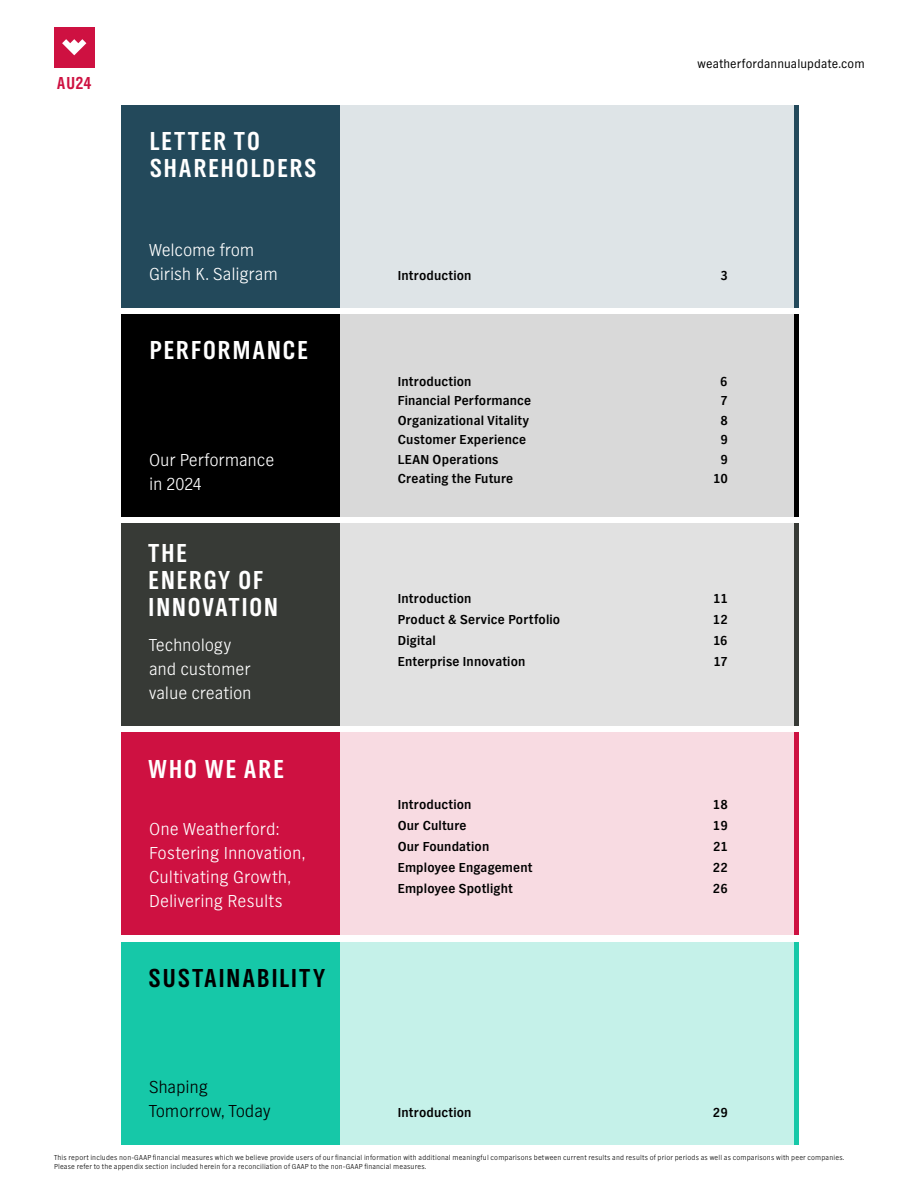
<style>
.page{position:relative;width:918px;height:1188px;background:#fff}
.page>*{position:absolute;margin:0;border:0;box-sizing:border-box;transform-origin:0 0}
.t1{font:27px/27px "TV Nord EF Bold Con";letter-spacing:.08em;color:#fff}
.t2{font:27px "TV Nord EF Bold Con";letter-spacing:.09em;color:#000}
.t3{font:300 18px/24px "TV Nord EF";color:#fff}
.t4{font:300 18px/24px "TV Nord EF";letter-spacing:-.005em;color:#000}
.t5{font:18px "TV Nord EF Bold Con";color:#ce1141}
.t6{font:700 13.5px "TV Nord EF";letter-spacing:.01em;color:#000}
.t7{font:12.75px "TV Nord EF";letter-spacing:.01em;color:#000}
.t8{font:300 7.5px/9px "TV Nord EF";letter-spacing:.025em;color:#000}
</style>
<div class="page">
<div style="left:54px;top:27px;width:40px;height:41px;background:#ce1141"></div>
<svg style="left:62px;top:39px;width:24px;height:16px"></svg>
<div style="left:340px;top:523px;width:455px;height:203px;background:#e1e1e1"></div>
<div style="left:340px;top:314px;width:455px;height:203px;background:#d9d9d9"></div>
<div style="left:340px;top:105px;width:455px;height:202px;background:#dee4e7"></div>
<div style="left:340px;top:733px;width:455px;height:202px;background:#f8dbe2"></div>
<div style="left:340px;top:942px;width:455px;height:202px;background:#c5f1e9"></div>
<div style="left:121px;top:105px;width:219px;height:202px;background:#23495b"></div>
<hr style="left:795px;top:105px;width:4px;height:202px;background:#23495b">
<div style="left:121px;top:314px;width:219px;height:203px;background:#000"></div>
<hr style="left:795px;top:314px;width:4px;height:203px;background:#000">
<div style="left:121px;top:523px;width:219px;height:203px;background:#373a36"></div>
<hr style="left:795px;top:523px;width:4px;height:203px;background:#373a36">
<div style="left:121px;top:733px;width:219px;height:202px;background:#ce1141"></div>
<hr style="left:795px;top:733px;width:4px;height:202px;background:#ce1141">
<div style="left:121px;top:942px;width:219px;height:202px;background:#16c8a8"></div>
<hr style="left:795px;top:942px;width:4px;height:202px;background:#16c8a8">
<h2 class="t5" style="left:57px;top:73px;width:36px">AU24</h2>
<h1 class="t1" style="left:150px;top:128px;width:168px">LETTER TO<br>SHAREHOLDERS</h1>
<h2 class="t3" style="left:149px;top:239px;width:130px">Welcome from<br>Girish K. Saligram</h2>
<h1 class="t1" style="left:150px;top:337px;width:159px">PERFORMANCE</h1>
<h2 class="t3" style="left:149px;top:448px;width:127px">Our Performance in 2024</h2>
<h1 class="t1" style="left:149px;top:540px;width:131px">THE<br>ENERGY OF<br>INNOVATION</h1>
<h2 class="t3" style="left:149px;top:633px;width:104px">Technology and customer value creation</h2>
<h1 class="t1" style="left:149px;top:756px;width:137px">WHO WE ARE</h1>
<h2 class="t3" style="left:149px;top:818px;width:158px">One Weatherford:<br>Fostering Innovation,<br>Cultivating Growth,<br>Delivering Results</h2>
<h1 class="t2" style="left:149px;top:962px;width:178px">SUSTAINABILITY</h1>
<h2 class="t4" style="left:149px;top:1075px;width:123px">Shaping<br>Tomorrow, Today</h2>
<h3 class="t7" style="left:698px;top:56px;width:169px">weatherfordannualupdate.com</h3>
<h3 class="t6" style="left:398px;top:268px;width:75px">Introduction</h3>
<h3 class="t6" style="left:720px;top:268px;width:9px">3</h3>
<h3 class="t6" style="left:398px;top:374px;width:75px">Introduction</h3>
<h3 class="t6" style="left:720px;top:374px;width:9px">6</h3>
<h3 class="t6" style="left:398px;top:393px;width:135px">Financial Performance</h3>
<h3 class="t6" style="left:720px;top:393px;width:9px">7</h3>
<h3 class="t6" style="left:398px;top:413px;width:133px">Organizational Vitality</h3>
<h3 class="t6" style="left:720px;top:413px;width:9px">8</h3>
<h3 class="t6" style="left:398px;top:432px;width:130px">Customer Experience</h3>
<h3 class="t6" style="left:720px;top:432px;width:9px">9</h3>
<h3 class="t6" style="left:398px;top:452px;width:102px">LEAN Operations</h3>
<h3 class="t6" style="left:720px;top:452px;width:9px">9</h3>
<h3 class="t6" style="left:398px;top:471px;width:117px">Creating the Future</h3>
<h3 class="t6" style="left:713px;top:471px;width:16px">10</h3>
<h3 class="t6" style="left:398px;top:591px;width:75px">Introduction</h3>
<h3 class="t6" style="left:713px;top:591px;width:16px">11</h3>
<h3 class="t6" style="left:398px;top:612px;width:164px">Product &amp; Service Portfolio</h3>
<h3 class="t6" style="left:713px;top:612px;width:16px">12</h3>
<h3 class="t6" style="left:398px;top:633px;width:40px">Digital</h3>
<h3 class="t6" style="left:713px;top:633px;width:16px">16</h3>
<h3 class="t6" style="left:398px;top:654px;width:129px">Enterprise Innovation</h3>
<h3 class="t6" style="left:713px;top:654px;width:16px">17</h3>
<h3 class="t6" style="left:398px;top:797px;width:75px">Introduction</h3>
<h3 class="t6" style="left:713px;top:797px;width:16px">18</h3>
<h3 class="t6" style="left:398px;top:818px;width:70px">Our Culture</h3>
<h3 class="t6" style="left:713px;top:818px;width:16px">19</h3>
<h3 class="t6" style="left:398px;top:839px;width:93px">Our Foundation</h3>
<h3 class="t6" style="left:713px;top:839px;width:16px">21</h3>
<h3 class="t6" style="left:398px;top:860px;width:136px">Employee Engagement</h3>
<h3 class="t6" style="left:713px;top:860px;width:16px">22</h3>
<h3 class="t6" style="left:398px;top:881px;width:117px">Employee Spotlight</h3>
<h3 class="t6" style="left:713px;top:881px;width:16px">26</h3>
<h3 class="t6" style="left:398px;top:1105px;width:75px">Introduction</h3>
<h3 class="t6" style="left:713px;top:1105px;width:16px">29</h3>
<p class="t8" style="left:54px;top:1153px;width:792px">This report includes non-GAAP financial measures which we believe provide users of our financial information with additional meaningful comparisons between current results and results of prior periods as well as comparisons with peer companies.<br>Please refer to the appendix section included herein for a reconciliation of GAAP to the non-GAAP financial measures.</p>
</div>
